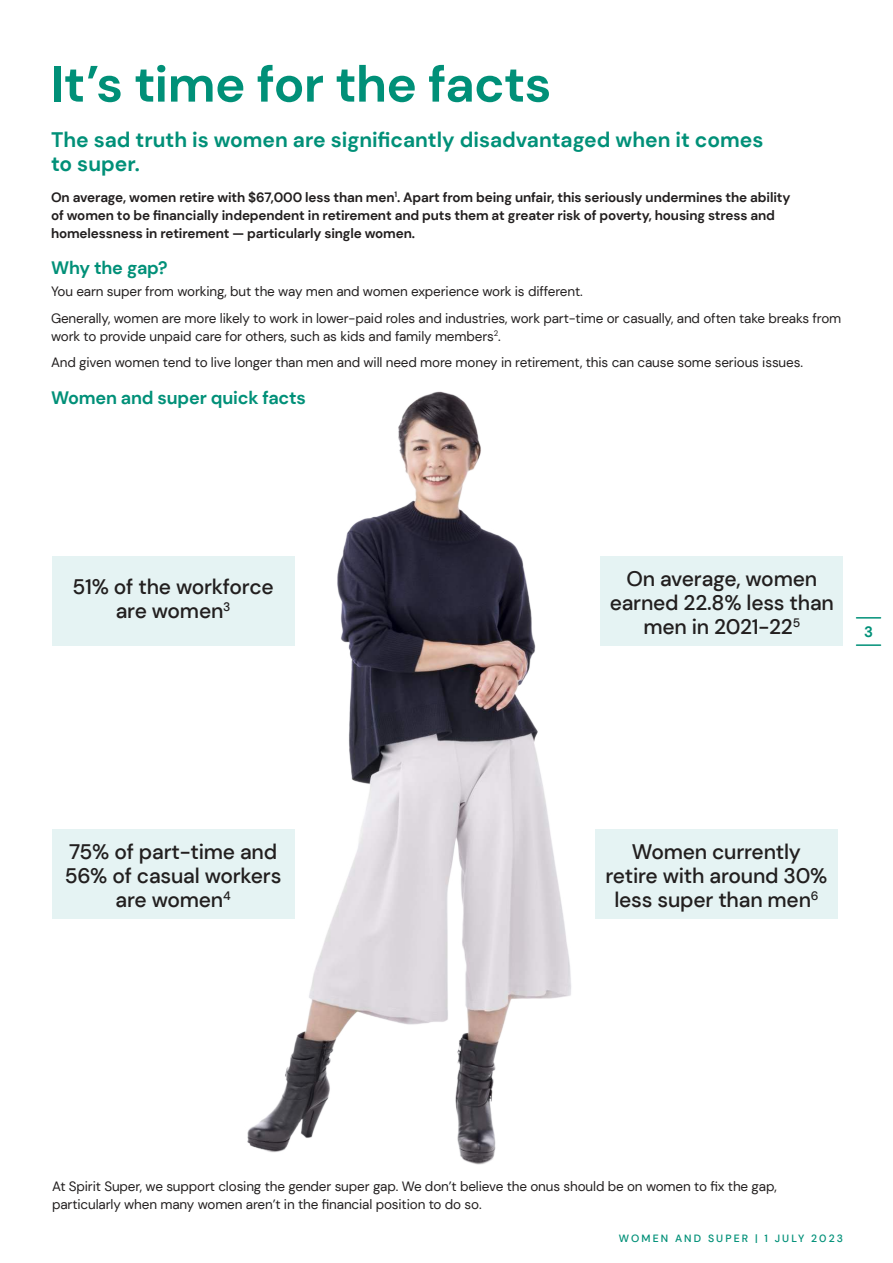
<style>
.page{position:relative;width:893px;height:1263px;background:#fff}
.page>*{position:absolute;margin:0;border:0;box-sizing:border-box;transform-origin:0 0}
.t1{font:700 51px "DM Sans";letter-spacing:-.015em;color:#009078}
.t2{font:500 21px/24px "DM Sans";letter-spacing:-.01em;color:#221f1f;text-align:center}
.t3{font:700 21px/24px "DM Sans";color:#009078}
.t4{font:700 18px "DM Sans";letter-spacing:-.01em;color:#009078}
.t5{font:700 15px "DM Sans";color:#009078}
.t6{font:13.5px/26.5px "DM Sans";letter-spacing:-.01em;color:#221f1f}
.t7{font:700 13.5px/18px "DM Sans";letter-spacing:-.01em;color:#221f1f}
.t8{font:500 10.5px "DM Sans";letter-spacing:.2em;color:#009078}
</style>
<div class="page">
<hr style="left:856px;top:617px;width:24px;height:2px;background:#009078">
<hr style="left:856px;top:644px;width:24px;height:2px;background:#009078">
<img style="left:185px;top:391px;width:521px;height:774px">
<div style="left:52px;top:557px;width:242px;height:89px;background:#e5f3f3"></div>
<div style="left:601px;top:557px;width:242px;height:89px;background:#e5f3f3"></div>
<div style="left:52px;top:829px;width:242px;height:89px;background:#e5f3f3"></div>
<div style="left:595px;top:829px;width:243px;height:89px;background:#e5f3f3"></div>
<h1 class="t1" style="left:51px;top:60px;width:502px">It’s time for the facts</h1>
<h2 class="t3" style="left:51px;top:128px;width:714px">The sad truth is women are signi昀椀cantly disadvantaged when it comes to super.</h2>
<p class="t7" style="left:51px;top:189px;width:741px">On average, women retire with $67,000 less than men<sup>1</sup>. Apart from being unfair, this seriously undermines the ability of women to be 昀椀nancially independent in retirement and puts them at greater risk of poverty, housing stress and homelessness in retirement — particularly single women.</p>
<h3 class="t4" style="left:51px;top:260px;width:118px">Why the gap?</h3>
<p class="t6" style="left:51px;top:279px;width:792px">You earn super from working, but the way men and women experience work is different.<br>Generally, women are more likely to work in lower-paid roles and industries, work part-time or casually, and often take breaks from</p>
<p class="t6" style="left:51px;top:324px;width:753px">work to provide unpaid care for others, such as kids and family members<sup>2</sup>.<br>And given women tend to live longer than men and will need more money in retirement, this can cause some serious issues.</p>
<h3 class="t4" style="left:51px;top:389px;width:256px">Women and super quick facts</h3>
<h2 class="t2" style="left:72px;top:576px;width:203px">51% of the workforce are women<sup>3</sup></h2>
<h2 class="t2" style="left:610px;top:568px;width:226px">On average, women earned 22.8% less than men in 2021-22<sup>5</sup></h2>
<p class="t5" style="left:864px;top:625px;width:10px">3</p>
<h2 class="t2" style="left:65px;top:839px;width:218px">75% of part-time and<br>56% of casual workers are women<sup>4</sup></h2>
<h2 class="t2" style="left:605px;top:841px;width:224px">Women currently retire with around 30% less super than men<sup>6</sup></h2>
<p class="t6" style="left:52px;top:1177px;width:726px;line-height:18px">At Spirit Super, we support closing the gender super gap. We don’t believe the onus should be on women to 昀椀x the gap, particularly when many women aren’t in the 昀椀nancial position to do so.</p>
<p class="t8" style="left:619px;top:1234px;width:226px">WOMEN AND SUPER | 1 JULY 2023</p>
</div>
